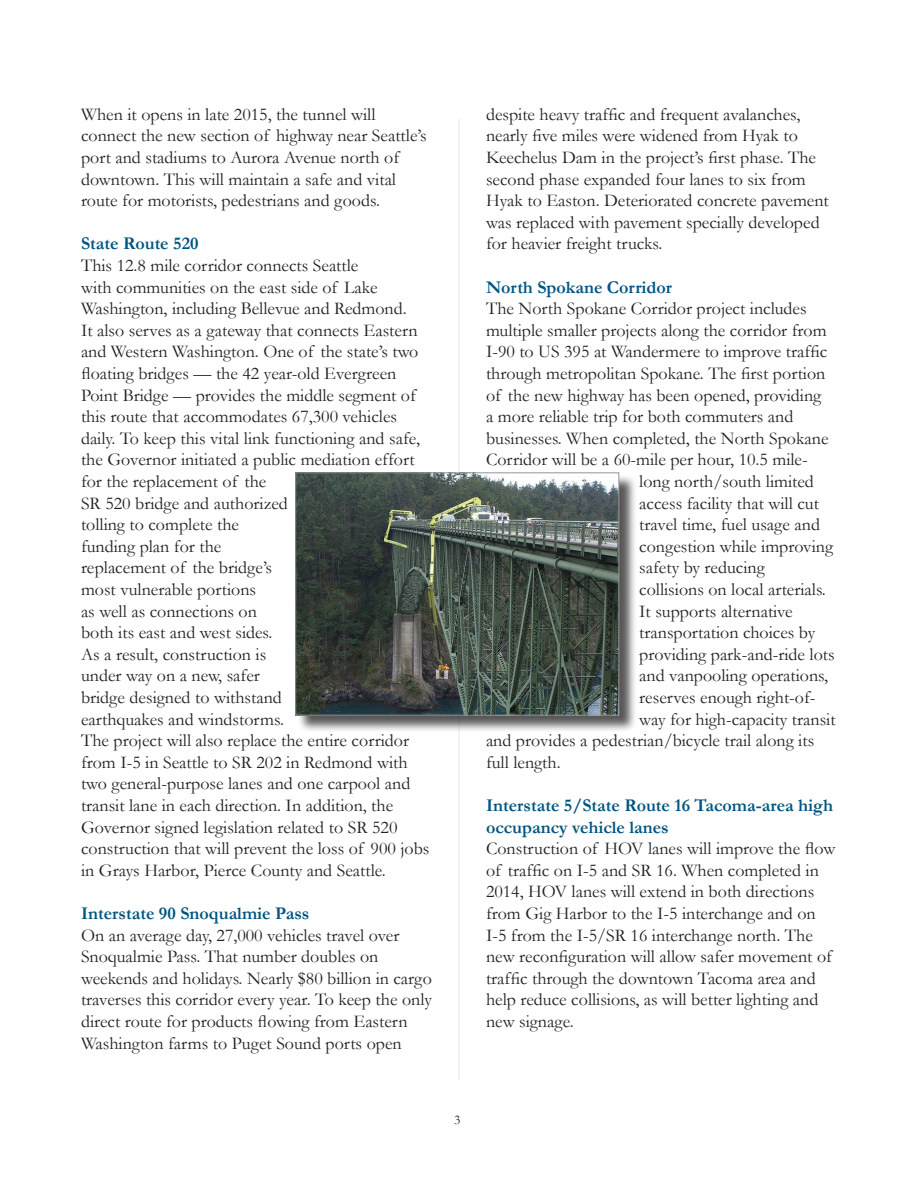
<style>
.page{position:relative;width:918px;height:1188px;background:#fff}
.page>*{position:absolute;margin:0;border:0;box-sizing:border-box;transform-origin:0 0}
.t1{font:18px/21.6px "Garamond";color:#231f20}
.t2{font:700 18px/21.6px "Garamond";color:#005480}
.t3{font:13.5px "Garamond";color:#231f20}
</style>
<div class="page">
<hr style="left:458px;top:119px;width:2px;height:961px;background:#dcdddf">
<div style="left:297px;top:474px;width:340px;height:259px;background:#231f20;opacity:.75"></div>
<img style="left:298px;top:475px;width:319px;height:238px">
<div style="left:296px;top:473px;width:323px;height:242px;border:1px solid #939598"></div>
<p class="t1" style="left:81px;top:103px;width:347px">When it opens in late 2015, the tunnel will connect the new section of highway near Seattle’s port and stadiums to Aurora Avenue north of downtown. This will maintain a safe and vital route for motorists, pedestrians and goods.</p>
<p class="t2" style="left:81px;top:233px;width:119px">State Route 520</p>
<p class="t1" style="left:81px;top:254px;width:350px">This 12.8 mile corridor connects Seattle<br>with communities on the east side of Lake Washington, including Bellevue and Redmond.<br>It also serves as a gateway that connects Eastern and Western Washington. One of the state’s two floating bridges — the 42 year-old Evergreen Point Bridge — provides the middle segment of this route that accommodates 67,300 vehicles daily. To keep this vital link functioning and safe, the Governor initiated a public mediation effort for the replacement of the<br>SR 520 bridge and authorized<br>tolling to complete the<br>funding plan for the<br>replacement of the bridge’s<br>most vulnerable portions<br>as well as connections on<br>both its east and west sides.<br>As a result, construction is<br>under way on a new, safer<br>bridge designed to withstand<br>earthquakes and windstorms.<br>The project will also replace the entire corridor from I-5 in Seattle to SR 202 in Redmond with two general-purpose lanes and one carpool and transit lane in each direction. In addition, the Governor signed legislation related to SR 520 construction that will prevent the loss of 900 jobs in Grays Harbor, Pierce County and Seattle.</p>
<p class="t2" style="left:81px;top:903px;width:230px">Interstate 90 Snoqualmie Pass</p>
<p class="t1" style="left:81px;top:924px;width:352px">On an average day, 27,000 vehicles travel over Snoqualmie Pass. That number doubles on weekends and holidays. Nearly $80 billion in cargo traverses this corridor every year. To keep the only direct route for products flowing from Eastern Washington farms to Puget Sound ports open</p>
<p class="t3" style="left:454px;top:1111px;width:8px">3</p>
<p class="t1" style="left:486px;top:103px;width:344px">despite heavy traffic and frequent avalanches, nearly five miles were widened from Hyak to Keechelus Dam in the project’s first phase. The second phase expanded four lanes to six from Hyak to Easton. Deteriorated concrete pavement was replaced with pavement specially developed for heavier freight trucks.</p>
<p class="t2" style="left:486px;top:276px;width:188px">North Spokane Corridor</p>
<p class="t1" style="left:486px;top:297px;width:322px">The North Spokane Corridor project includes</p>
<p class="t1" style="left:486px;top:319px;width:342px">multiple smaller projects along the corridor from</p>
<p class="t1" style="left:486px;top:340px;width:343px">I-90 to US 395 at Wandermere to improve traffic</p>
<p class="t1" style="left:486px;top:362px;width:341px">through metropolitan Spokane. The first portion</p>
<p class="t1" style="left:486px;top:384px;width:337px">of the new highway has been opened, providing</p>
<p class="t1" style="left:486px;top:405px;width:309px">a more reliable trip for both commuters and</p>
<p class="t1" style="left:486px;top:427px;width:344px">businesses. When completed, the North Spokane</p>
<p class="t1" style="left:486px;top:448px;width:323px">Corridor will be a 60-mile per hour, 10.5 mile-</p>
<p class="t1" style="left:639px;top:470px;width:176px">long north/south limited</p>
<p class="t1" style="left:639px;top:492px;width:181px">access facility that will cut</p>
<p class="t1" style="left:639px;top:513px;width:182px">travel time, fuel usage and</p>
<p class="t1" style="left:639px;top:535px;width:195px">congestion while improving</p>
<p class="t1" style="left:639px;top:556px;width:127px">safety by reducing</p>
<p class="t1" style="left:639px;top:578px;width:188px">collisions on local arterials.</p>
<p class="t1" style="left:639px;top:600px;width:155px">It supports alternative</p>
<p class="t1" style="left:639px;top:621px;width:178px">transportation choices by</p>
<p class="t1" style="left:639px;top:643px;width:197px">providing park-and-ride lots</p>
<p class="t1" style="left:639px;top:664px;width:190px">and vanpooling operations,</p>
<p class="t1" style="left:639px;top:686px;width:178px">reserves enough right-of-</p>
<p class="t1" style="left:639px;top:708px;width:198px">way for high-capacity transit</p>
<p class="t1" style="left:486px;top:729px;width:330px">and provides a pedestrian/bicycle trail along its</p>
<p class="t1" style="left:486px;top:751px;width:76px">full length.</p>
<p class="t2" style="left:486px;top:795px;width:348px">Interstate 5/State Route 16 Tacoma-area high occupancy vehicle lanes</p>
<p class="t1" style="left:486px;top:837px;width:351px">Construction of HOV lanes will improve the flow of traffic on I-5 and SR 16. When completed in 2014, HOV lanes will extend in both directions from Gig Harbor to the I-5 interchange and on I-5 from the I-5/SR 16 interchange north. The new reconfiguration will allow safer movement of traffic through the downtown Tacoma area and help reduce collisions, as will better lighting and new signage.</p>
</div>
